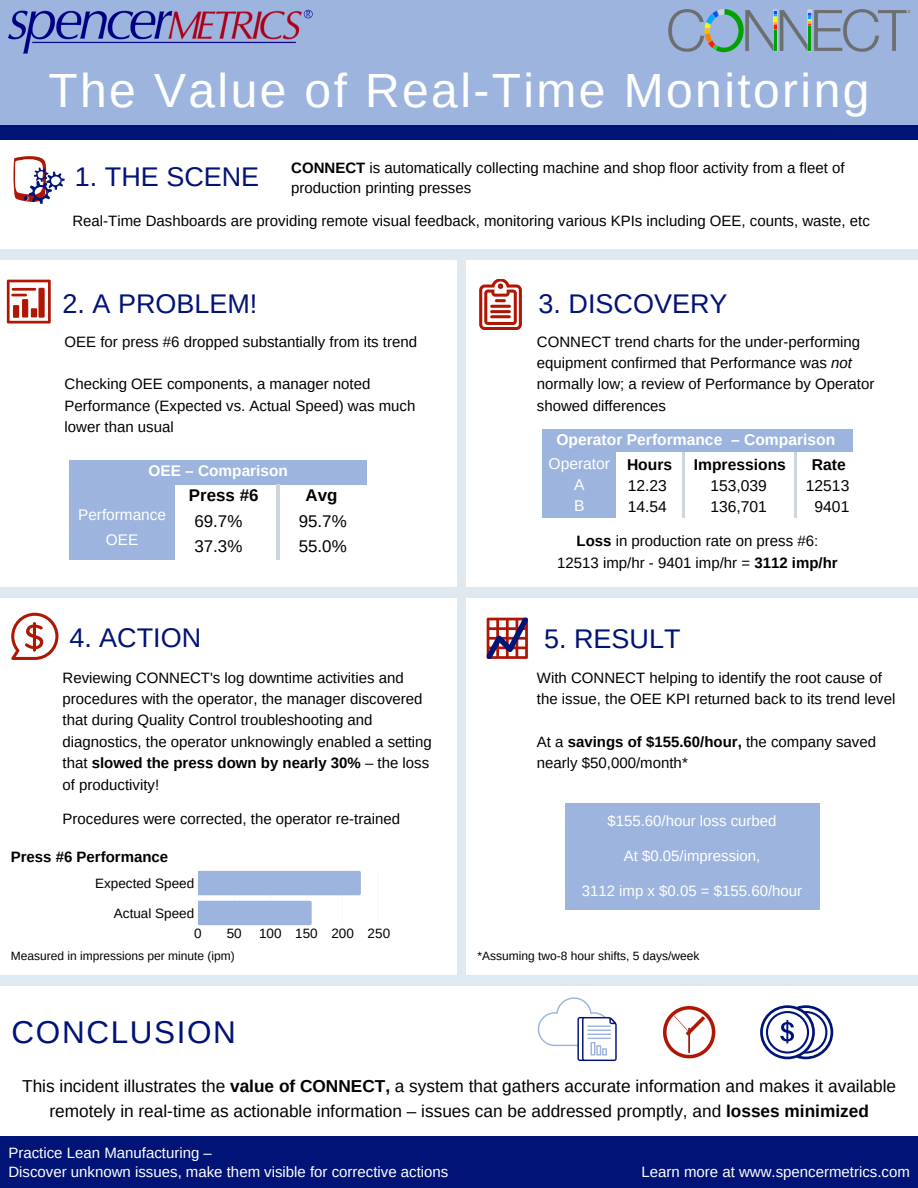
<style>
.page{position:relative;width:918px;height:1188px;background:#fff}
.page>*{position:absolute;margin:0;border:0;box-sizing:border-box;transform-origin:0 0}
.t1{font:48px "Arimo";letter-spacing:.05em;color:#fff}
.t2{font:31.5px "Arimo";letter-spacing:.05em;color:#001376}
.t3{font:27px "Arimo";color:#001376}
.t4{font:17.25px/24.8px "Arimo";color:#000;text-align:center}
.t5{font:16.95px "Arimo";color:#000}
.t6{font:700 16.95px "Arimo";color:#000}
.t7{font:15.6px "Arimo";color:#000}
.t8{font:700 15.6px "Arimo";color:#fff}
.t9{font:700 15.6px "Arimo";color:#000}
.t10{font:15.6px/21px "Arimo";color:#fff;text-align:center}
.t11{font:700 15.45px "Arimo";color:#fff}
.t12{font:15.45px/25.2px "Arimo";color:#fff;text-align:center}
.t13{font:15px/21.3px "Arimo";color:#000}
.t14{font:15px/19.2px "Arimo";color:#fff}
.t15{font:700 15px "Arimo";color:#000}
.t16{font:13.5px "Arimo";color:#000}
.t17{font:12px "Arimo";color:#000}
.s1{font-weight:700}
.s2{font-style:italic}
</style>
<div class="page">
<div style="left:0;top:0;width:918px;height:133px;background:#9db4de"></div>
<img style="left:9px;top:9px;width:303px;height:44px">
<div style="left:0;top:125px;width:918px;height:15px;background:#001376"></div>
<img style="left:668px;top:9px;width:242px;height:44px">
<svg style="left:13px;top:156px;width:52px;height:48px"></svg>
<svg style="left:663px;top:1006px;width:52px;height:52px"></svg>
<svg style="left:538px;top:997px;width:79px;height:64px"></svg>
<svg style="left:760px;top:1005px;width:73px;height:54px"></svg>
<div style="left:0;top:1136px;width:918px;height:52px;background:#001376"></div>
<svg style="left:7px;top:280px;width:44px;height:44px"></svg>
<hr style="left:12px;top:288px;width:24px;height:3px;background:#af1603">
<div style="left:69px;top:460px;width:297px;height:25px;background:#9db4de"></div>
<div style="left:69px;top:483px;width:106px;height:76px;background:#9db4de"></div>
<hr style="left:276px;top:485px;width:4px;height:75px;background:#ccd6dd">
<svg style="left:479px;top:279px;width:43px;height:51px"></svg>
<hr style="left:490px;top:305px;width:21px;height:3px;background:#af1603;border-radius:2px">
<hr style="left:490px;top:310px;width:21px;height:3px;background:#af1603;border-radius:2px">
<hr style="left:490px;top:315px;width:21px;height:3px;background:#af1603;border-radius:2px">
<div style="left:542px;top:430px;width:311px;height:22px;background:#9db4de"></div>
<div style="left:542px;top:451px;width:74px;height:66px;background:#9db4de"></div>
<hr style="left:682px;top:452px;width:3px;height:66px;background:#ccd6dd">
<hr style="left:795px;top:452px;width:2px;height:66px;background:#ccd6dd">
<svg style="left:11px;top:613px;width:47px;height:47px"></svg>
<hr style="left:198px;top:871px;width:1px;height:54px;background:#222">
<hr style="left:234px;top:871px;width:1px;height:54px;background:#222">
<hr style="left:270px;top:871px;width:1px;height:54px;background:#222">
<hr style="left:306px;top:871px;width:1px;height:54px;background:#222">
<hr style="left:343px;top:871px;width:1px;height:54px;background:#222">
<hr style="left:379px;top:871px;width:1px;height:54px;background:#222">
<div style="left:198px;top:871px;width:163px;height:24px;background:#9db4de"></div>
<div style="left:198px;top:901px;width:114px;height:24px;background:#9db4de"></div>
<svg style="left:486px;top:617px;width:42px;height:42px"></svg>
<div style="left:565px;top:803px;width:254px;height:107px;background:#9db4de"></div>
<div style="left:0;top:249px;width:918px;height:10px;background:#e0e9ef"></div>
<div style="left:457px;top:249px;width:9px;height:737px;background:#e0e9ef"></div>
<div style="left:0;top:587px;width:918px;height:10px;background:#e0e9ef"></div>
<div style="left:0;top:976px;width:918px;height:10px;background:#e0e9ef"></div>
<h1 class="t1" style="left:49px;top:64px;width:822px">The Value of Real-Time Monitoring</h1>
<h3 class="t3" style="left:75px;top:161px;width:186px">1. THE SCENE</h3>
<p class="t13" style="left:291px;top:158px;width:555px;line-height:20.2px"><span class="s1">CONNECT</span> is automatically collecting machine and shop floor activity from a fleet of production printing presses</p>
<p class="t13" style="left:72px;top:210px;width:799px">Real-Time Dashboards are providing remote visual feedback, monitoring various KPIs including OEE, counts, waste, etc</p>
<h3 class="t3" style="left:63px;top:289px;width:196px">2. A PROBLEM!</h3>
<p class="t13" style="left:65px;top:331px;width:354px">OEE for press #6 dropped substantially from its trend</p>
<p class="t13" style="left:65px;top:373px;width:352px">Checking OEE components, a manager noted<br>Performance (Expected vs. Actual Speed) was much lower than usual</p>
<p class="t11" style="left:149px;top:462px;width:141px">OEE – Comparison</p>
<p class="t6" style="left:189px;top:486px;width:71px">Press #6</p>
<p class="t6" style="left:306px;top:486px;width:33px">Avg</p>
<p class="t5" style="left:194px;top:511px;width:49px">69.7%</p>
<p class="t5" style="left:299px;top:511px;width:49px">95.7%</p>
<p class="t5" style="left:194px;top:536px;width:49px">37.3%</p>
<p class="t5" style="left:299px;top:536px;width:49px">55.0%</p>
<p class="t12" style="left:78px;top:502px;width:90px">Performance<br>OEE</p>
<h3 class="t3" style="left:539px;top:289px;width:190px">3. DISCOVERY</h3>
<p class="t13" style="left:537px;top:331px;width:339px">CONNECT trend charts for the under-performing equipment confirmed that Performance was <span class="s2">not </span>normally low; a review of Performance by Operator showed differences</p>
<p class="t8" style="left:556px;top:431px;width:280px">Operator Performance – Comparison</p>
<p class="t9" style="left:627px;top:456px;width:47px">Hours</p>
<p class="t9" style="left:694px;top:456px;width:94px">Impressions</p>
<p class="t9" style="left:812px;top:456px;width:35px">Rate</p>
<p class="t7" style="left:628px;top:477px;width:41px">12.23</p>
<p class="t7" style="left:710px;top:477px;width:58px">153,039</p>
<p class="t7" style="left:806px;top:477px;width:45px">12513</p>
<p class="t7" style="left:628px;top:498px;width:41px">14.54</p>
<p class="t7" style="left:710px;top:498px;width:58px">136,701</p>
<p class="t7" style="left:815px;top:498px;width:36px">9401</p>
<p class="t10" style="left:549px;top:453px;width:63px">Operator<br>A<br>B</p>
<p class="t13" style="left:557px;top:530px;width:282px;text-align:center"><span class="s1">Loss</span> in production rate on press #6:<br>12513 imp/hr - 9401 imp/hr = <span class="s1">3112 imp/hr</span></p>
<h3 class="t3" style="left:69px;top:622px;width:133px">4. ACTION</h3>
<h3 class="t3" style="left:544px;top:624px;width:138px">5. RESULT</h3>
<p class="t13" style="left:537px;top:667px;width:360px">With CONNECT helping to identify the root cause of the issue, the OEE KPI returned back to its trend level</p>
<p class="t13" style="left:537px;top:731px;width:341px">At a <span class="s1">savings of $155.60/hour,</span> the company saved nearly $50,000/month*</p>
<p class="t13" style="left:63px;top:667px;width:371px">Reviewing CONNECT's log downtime activities and procedures with the operator, the manager discovered that during Quality Control troubleshooting and diagnostics, the operator unknowingly enabled a setting that <span class="s1">slowed the press down by nearly 30%</span> – the loss of productivity!</p>
<p class="t13" style="left:63px;top:809px;width:339px">Procedures were corrected, the operator re-trained</p>
<p class="t14" style="left:607px;top:811px;width:171px">$155.60/hour loss curbed</p>
<p class="t14" style="left:624px;top:846px;width:138px">At $0.05/impression,</p>
<p class="t14" style="left:582px;top:881px;width:222px">3112 imp x $0.05 = $155.60/hour</p>
<p class="t15" style="left:11px;top:848px;width:159px">Press #6 Performance</p>
<p class="t16" style="left:95px;top:876px;width:101px">Expected Speed</p>
<p class="t16" style="left:114px;top:905px;width:82px">Actual Speed</p>
<p class="t16" style="left:194px;top:926px;width:9px">0</p>
<p class="t16" style="left:227px;top:926px;width:17px">50</p>
<p class="t16" style="left:259px;top:926px;width:133px">100 150 200 250</p>
<p class="t17" style="left:11px;top:950px;width:226px">Measured in impressions per minute (ipm)</p>
<h2 class="t2" style="left:12px;top:1015px;width:226px">CONCLUSION</h2>
<p class="t17" style="left:478px;top:949px;width:223px">*Assuming two-8 hour shifts, 5 days/week</p>
<p class="t4" style="left:22px;top:1073px;width:876px">This incident illustrates the <span class="s1">value of CONNECT,</span> a system that gathers accurate information and makes it available remotely in real-time as actionable information – issues can be addressed promptly, and <span class="s1">losses minimized</span></p>
<p class="t14" style="left:8px;top:1143px;width:442px">Practice Lean Manufacturing –<br>Discover unknown issues, make them visible for corrective actions</p>
<p class="t14" style="left:642px;top:1162px;width:270px">Learn more at www.spencermetrics.com</p>
</div>
